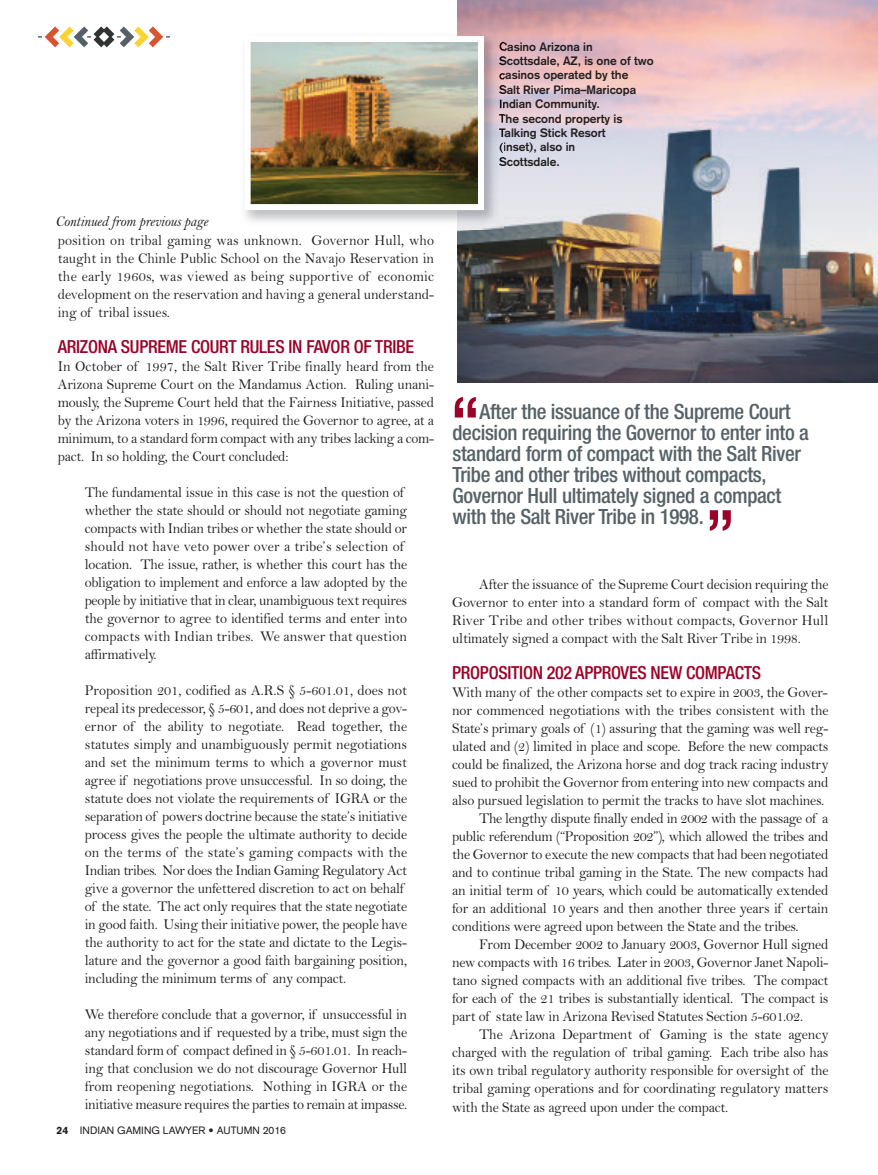
<style>
.page{position:relative;width:878px;height:1175px;background:#fff}
.page>*{position:absolute;margin:0;border:0;box-sizing:border-box;transform-origin:0 0}
.t1{font:500 condensed 72px "Helvetica Neue";color:#9d0228}
.t2{font:500 condensed 21px/21px "Helvetica Neue";letter-spacing:-.015em;color:#566267}
.t3{font:500 condensed 18px "Helvetica Neue";letter-spacing:-.015em;color:#9d0228}
.t4{font:15px/18px "Bell";letter-spacing:-.015em;color:#231f20;text-align:justify;scale:.95 1}
.t5{font:15px "Bell MT Italic";letter-spacing:-.015em;color:#231f20;scale:.95 1}
.t6{font:700 12px/14.4px "Akzidenz Grotesk";color:#231f20}
.t7{font:10.5px "Akzidenz Grotesk";color:#231f20}
.s1{font-weight:900}
</style>
<div class="page">
<svg style="left:38px;top:26px;width:132px;height:21px"></svg>
<img style="left:458px;top:0;width:420px;height:382px">
<img style="left:245px;top:30px;width:258px;height:199px">
<svg style="left:499px;top:42px;width:4px;height:24px"></svg>
<svg style="left:499px;top:73px;width:4px;height:93px"></svg>
<img style="left:251px;top:43px;width:226px;height:160px">
<div style="left:244px;top:36px;width:240px;height:174px;border:6px solid #fff"></div>
<p class="t6" style="left:499px;top:40px;width:156px">Casino Arizona in<br>Scottsdale, AZ, is one of two casinos operated by the<br>Salt River Pima–Maricopa<br>Indian Community.<br>The second property is<br>Talking Stick Resort<br>(inset), also in<br>Scottsdale.</p>
<p class="t5" style="left:55px;top:212px;width:162px">Continued from previous page</p>
<p class="t4" style="left:58px;top:231px;width:397px">position on tribal gaming was unknown. Governor Hull, who taught in the Chinle Public School on the Navajo Reservation in the early 1960s, was viewed as being supportive of economic development on the reservation and having a general understand&shy;ing of tribal issues.</p>
<p class="t3" style="left:58px;top:340px;width:358px">ARIZONA SUPREME COURT RULES IN FAVOR OF TRIBE</p>
<p class="t4" style="left:58px;top:357px;width:397px">In October of 1997, the Salt River Tribe finally heard from the Arizona Supreme Court on the Mandamus Action. Ruling unani&shy;mously, the Supreme Court held that the Fairness Initiative, passed by the Arizona voters in 1996, required the Governor to agree, at a minimum, to a standard form compact with any tribes lacking a com&shy;pact. In so holding, the Court concluded:</p>
<p class="t4" style="left:85px;top:483px;width:341px;text-align:left">The fundamental issue in this case is not the question of whether the state should or should not negotiate gaming compacts with Indian tribes or whether the state should or should not have veto power over a tribe’s selection of location. The issue, rather, is whether this court has the obligation to implement and enforce a law adopted by the people by initiative that in clear, unambiguous text requires the governor to agree to identified terms and enter into compacts with Indian tribes. We answer that question affirmatively.</p>
<p class="t4" style="left:85px;top:681px;width:341px;text-align:left">Proposition 201, codified as A.R.S § 5-601.01, does not repeal its predecessor, § 5-601, and does not deprive a gov&shy;ernor of the ability to negotiate. Read together, the statutes simply and unambiguously permit negotiations and set the minimum terms to which a governor must agree if negotiations prove unsuccessful. In so doing, the statute does not violate the requirements of IGRA or the separation of powers doctrine because the state’s initiative process gives the people the ultimate authority to decide on the terms of the state’s gaming compacts with the Indian tribes. Nor does the Indian Gaming Regulatory Act give a governor the unfettered discretion to act on behalf of the state. The act only requires that the state negotiate in good faith. Using their initiative power, the people have the authority to act for the state and dictate to the Legis&shy;lature and the governor a good faith bargaining position, including the minimum terms of any compact.</p>
<p class="t4" style="left:85px;top:1005px;width:341px">We therefore conclude that a governor, if unsuccessful in any negotiations and if requested by a tribe, must sign the standard form of compact defined in § 5-601.01. In reach&shy;ing that conclusion we do not discourage Governor Hull from reopening negotiations. Nothing in IGRA or the initiative measure requires the parties to remain at impasse.</p>
<p class="t7" style="left:57px;top:1126px;width:231px"><span class="s1">24</span> INDIAN GAMING LAWYER • AUTUMN 2016</p>
<h1 class="t1" style="left:450px;top:397px;width:32px">“</h1>
<p class="t2" style="left:452px;top:402px;width:358px;text-indent:27px">After the issuance of the Supreme Court decision requiring the Governor to enter into a standard form of compact with the Salt River Tribe and other tribes without compacts, Governor Hull ultimately signed a compact with the Salt River Tribe in 1998.</p>
<h1 class="t1" style="left:705px;top:510px;width:32px">”</h1>
<p class="t4" style="left:452px;top:575px;width:397px;text-indent:27px">After the issuance of the Supreme Court decision requiring the Governor to enter into a standard form of compact with the Salt River Tribe and other tribes without compacts, Governor Hull ultimately signed a compact with the Salt River Tribe in 1998.</p>
<p class="t3" style="left:452px;top:666px;width:310px">PROPOSITION 202 APPROVES NEW COMPACTS</p>
<p class="t4" style="left:452px;top:683px;width:397px">With many of the other compacts set to expire in 2003, the Gover-</p>
<p class="t4" style="left:452px;top:701px;width:397px">nor commenced negotiations with the tribes consistent with the</p>
<p class="t4" style="left:452px;top:719px;width:397px">State’s primary goals of (1) assuring that the gaming was well reg-</p>
<p class="t4" style="left:452px;top:737px;width:397px">ulated and (2) limited in place and scope. Before the new compacts</p>
<p class="t4" style="left:452px;top:755px;width:397px">could be finalized, the Arizona horse and dog track racing industry</p>
<p class="t4" style="left:452px;top:773px;width:397px">sued to prohibit the Governor from entering into new compacts and</p>
<p class="t4" style="left:452px;top:791px;width:393px">also pursued legislation to permit the tracks to have slot machines.</p>
<p class="t4" style="left:479px;top:809px;width:369px">The lengthy dispute finally ended in 2002 with the passage of a</p>
<p class="t4" style="left:452px;top:827px;width:397px">public referendum (“Proposition 202”), which allowed the tribes and</p>
<p class="t4" style="left:452px;top:845px;width:397px">the Governor to execute the new compacts that had been negotiated</p>
<p class="t4" style="left:452px;top:863px;width:397px">and to continue tribal gaming in the State. The new compacts had</p>
<p class="t4" style="left:452px;top:881px;width:397px">an initial term of 10 years, which could be automatically extended</p>
<p class="t4" style="left:452px;top:899px;width:397px">for an additional 10 years and then another three years if certain</p>
<p class="t4" style="left:452px;top:917px;width:366px">conditions were agreed upon between the State and the tribes.</p>
<p class="t4" style="left:479px;top:935px;width:369px">From December 2002 to January 2003, Governor Hull signed</p>
<p class="t4" style="left:452px;top:953px;width:397px">new compacts with 16 tribes. Later in 2003, Governor Janet Napoli-</p>
<p class="t4" style="left:452px;top:971px;width:397px">tano signed compacts with an additional five tribes. The compact</p>
<p class="t4" style="left:452px;top:989px;width:397px">for each of the 21 tribes is substantially identical. The compact is</p>
<p class="t4" style="left:452px;top:1007px;width:371px">part of state law in Arizona Revised Statutes Section 5-601.02.</p>
<p class="t4" style="left:479px;top:1025px;width:369px">The Arizona Department of Gaming is the state agency</p>
<p class="t4" style="left:452px;top:1043px;width:397px">charged with the regulation of tribal gaming. Each tribe also has</p>
<p class="t4" style="left:452px;top:1061px;width:397px">its own tribal regulatory authority responsible for oversight of the</p>
<p class="t4" style="left:452px;top:1079px;width:397px">tribal gaming operations and for coordinating regulatory matters</p>
<p class="t4" style="left:452px;top:1097px;width:292px">with the State as agreed upon under the compact.</p>
</div>
